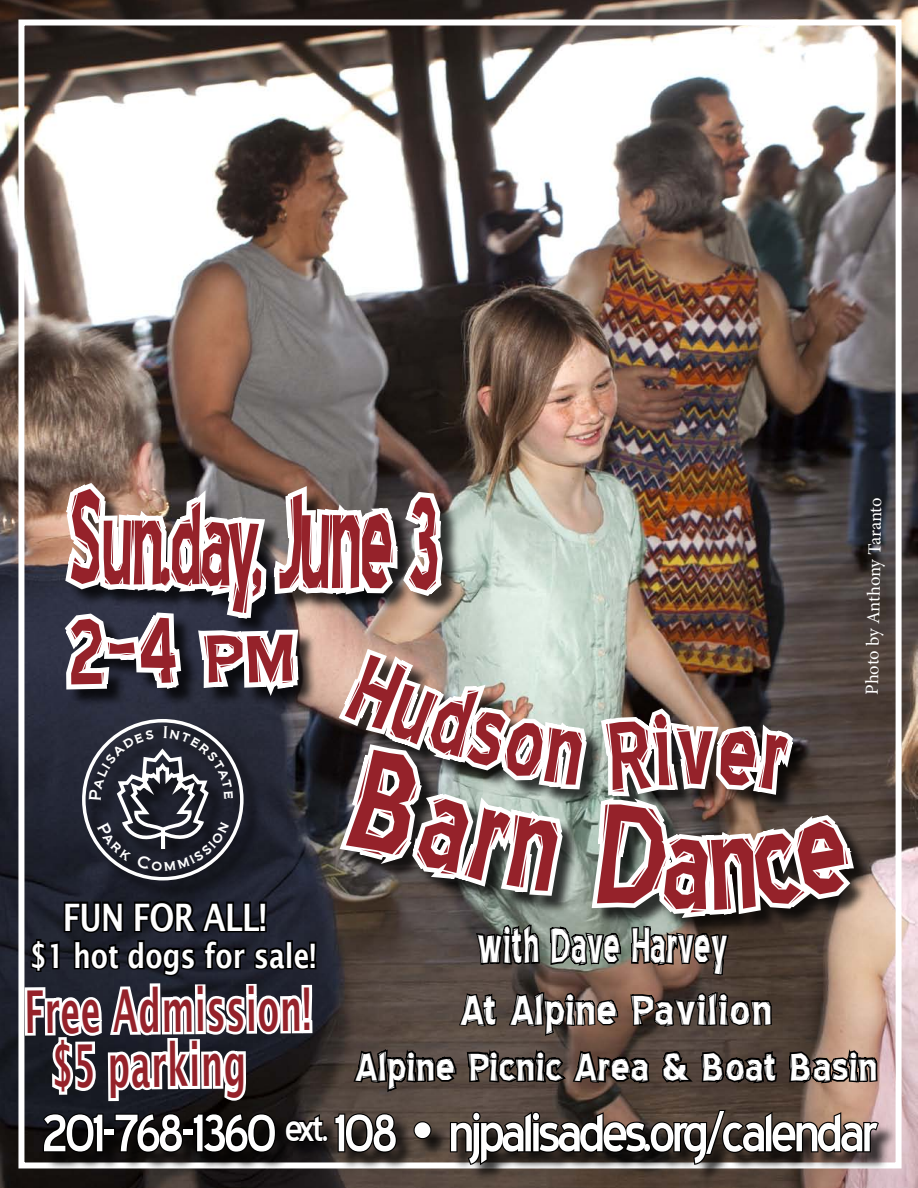
<style>
.page{position:relative;width:918px;height:1188px;background:#fff}
.page>*{position:absolute;margin:0;border:0;box-sizing:border-box;transform-origin:0 0}
.t1{font:141.6px "Blue Highway Linocut";color:#95222a;scale:.57 1}
.t2{font:112.35px "Blue Highway Linocut";color:#95222a;scale:.8 1}
.t3{font:66px "Blue Highway";letter-spacing:-.06em;color:#fff}
.t4{font:60px "Blue Highway Linocut";color:#fff;scale:.67 1}
.t5{font:600 59.1px/54.6px "Lucida Sans";color:#95222a;scale:.57 1}
.t6{font:49.95px "Blue Highway Linocut";letter-spacing:.005em;color:#fff}
.t7{font:46.5px "Blue Highway Linocut";color:#fff}
.t8{font:600 37.8px "Lucida Sans";letter-spacing:-.02em;color:#fff;scale:.8 1}
.t9{font:600 33.75px "Lucida Sans";color:#fff;scale:.8 1}
.t10{font:18.45px "Minion Pro";color:#fff}
.s1{font-size:161.85px}
.s2{font-size:80.85px}
</style>
<div class="page">
<img style="left:0;top:0;width:918px;height:1188px">
<div style="left:45px;top:1113px;width:852px;height:70px;background:#000;opacity:.75"></div>
<img style="left:0;top:0;width:889px;height:1167px">
<h1 class="t1" style="left:70px;top:476px;width:654px;rotate:1deg"><span class="s1">S</span>un.day, <span class="s1">June 3</span></h1>
<h2 class="t2" style="left:66px;top:600px;width:287px;rotate:-1deg">2–4 <span class="s2">PM</span></h2>
<p class="t10" style="left:860px;top:694px;width:198px;rotate:-89deg">Photo by Anthony Taranto</p>
<p class="t8" style="left:63px;top:896px;width:256px">Fun for All!</p>
<p class="t9" style="left:30px;top:936px;width:359px">$1 hot dogs for sale!</p>
<p class="t5" style="left:50px;top:985px;width:458px;text-indent:-26px;rotate:-1deg">Free Admission! $5 parking</p>
<p class="t3" style="left:41px;top:1105px;width:839px">201-768-1360 <sup>ext.</sup> 108 • njpalisades.org/calendar</p>
<p class="t4" style="left:477px;top:917px;width:375px">with Dave Harvey</p>
<p class="t6" style="left:461px;top:987px;width:313px">At Alpine Pavilion</p>
<p class="t7" style="left:356px;top:1045px;width:523px">Alpine Picnic Area &amp; Boat Basin</p>
</div>
